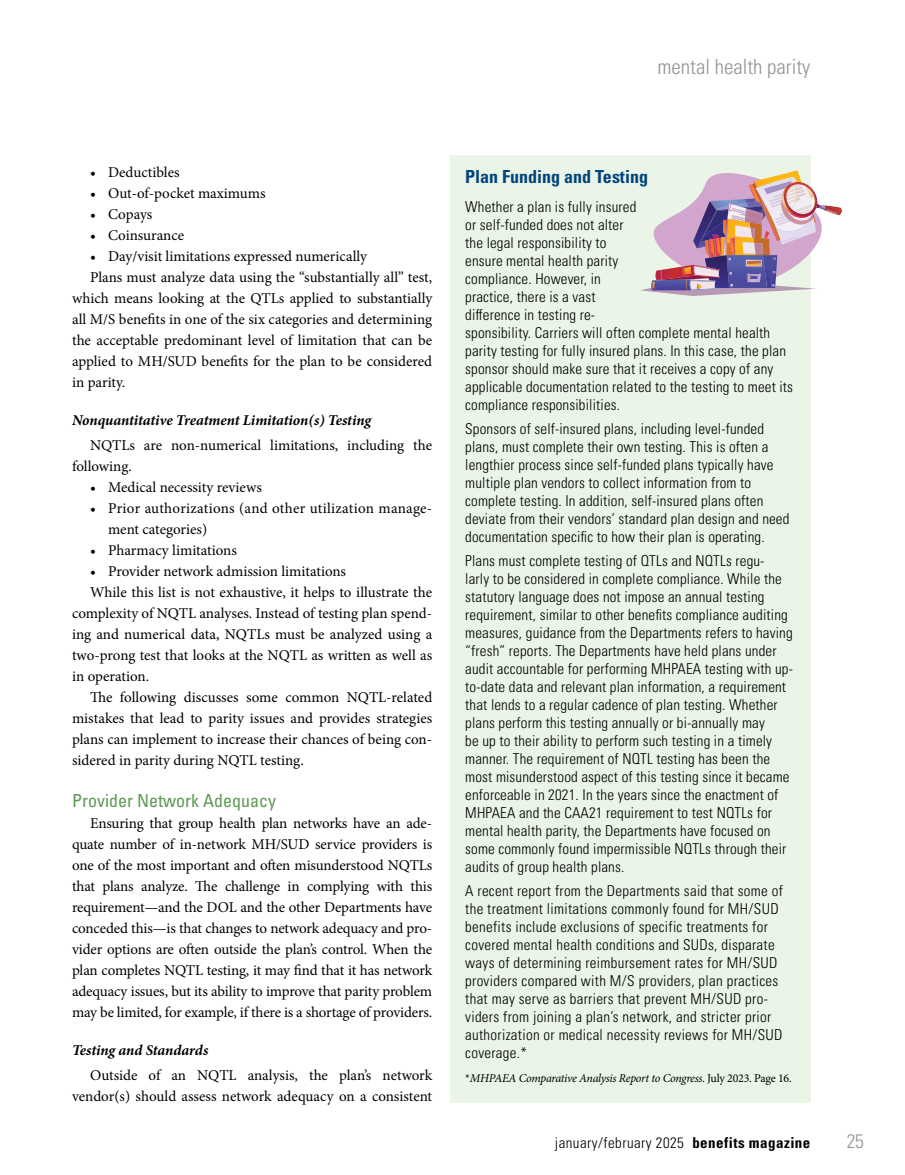
<style>
.page{position:relative;width:905px;height:1175px;background:#fff}
.page>*{position:absolute;margin:0;border:0;box-sizing:border-box;transform-origin:0 0}
.t1{font:300 condensed 21px "Univers LT Pro";color:#939598}
.t2{font:300 condensed 19.5px "Univers LT Pro";color:#939598}
.t3{font:condensed 18px "Univers LT Pro";color:#5f9a54}
.t4{font:700 condensed 18px "Univers LT Pro";color:#00447c}
.t5{font:300 condensed 15px/18px "Univers LT Pro";letter-spacing:.01em;color:#000}
.t6{font:15px/21px "Minion Pro";color:#000}
.t7{font:italic 700 15px "Minion Pro";letter-spacing:-.005em;color:#000}
.t8{font:300 condensed 15px "Univers LT Pro";letter-spacing:.03em;color:#000}
.t9{font:italic 12px "Minion Pro";letter-spacing:-.03em;color:#000}
.s1{font-style:normal}
.s2{font-weight:700}
</style>
<div class="page">
<div style="left:450px;top:155px;width:360px;height:947px;background:#eaf5e8"></div>
<img style="left:640px;top:170px;width:201px;height:126px">
<h1 class="t1" style="left:657px;top:52px;width:154px">mental health parity</h1>
<p class="t6" style="left:90px;top:162px;width:91px">• Deductibles</p>
<p class="t6" style="left:90px;top:183px;width:177px">• Out-of-pocket maximums</p>
<p class="t6" style="left:90px;top:204px;width:64px">• Copays</p>
<p class="t6" style="left:90px;top:225px;width:96px">• Coinsurance</p>
<p class="t6" style="left:90px;top:246px;width:278px">• Day/visit limitations expressed numerically</p>
<p class="t6" style="left:90px;top:267px;width:344px">Plans must analyze data using the “substantially all” test,</p>
<p class="t6" style="left:72px;top:288px;width:362px">which means looking at the QTLs applied to substantially</p>
<p class="t6" style="left:72px;top:309px;width:362px">all M/S benefits in one of the six categories and determining</p>
<p class="t6" style="left:72px;top:330px;width:361px">the acceptable predominant level of limitation that can be</p>
<p class="t6" style="left:72px;top:351px;width:361px">applied to MH/SUD benefits for the plan to be considered</p>
<p class="t6" style="left:72px;top:372px;width:55px">in parity.</p>
<p class="t7" style="left:72px;top:409px;width:300px">Nonquantitative Treatment Limitation(s) Testing</p>
<p class="t6" style="left:72px;top:435px;width:362px;text-indent:18px">NQTLs are non-numerical limitations, including the following.</p>
<p class="t6" style="left:90px;top:477px;width:173px">• Medical necessity reviews</p>
<p class="t6" style="left:108px;top:498px;width:326px;text-indent:-18px">• Prior authorizations (and other utilization manage&shy;ment categories)</p>
<p class="t6" style="left:90px;top:540px;width:148px">• Pharmacy limitations</p>
<p class="t6" style="left:90px;top:561px;width:257px">• Provider network admission limitations</p>
<p class="t6" style="left:90px;top:582px;width:344px">While this list is not exhaustive, it helps to illustrate the</p>
<p class="t6" style="left:72px;top:603px;width:361px">complexity of NQTL analyses. Instead of testing plan spend-</p>
<p class="t6" style="left:72px;top:624px;width:362px">ing and numerical data, NQTLs must be analyzed using a</p>
<p class="t6" style="left:72px;top:645px;width:362px">two-prong test that looks at the NQTL as written as well as</p>
<p class="t6" style="left:72px;top:666px;width:79px">in operation.</p>
<p class="t6" style="left:90px;top:687px;width:344px">The following discusses some common NQTL-related</p>
<p class="t6" style="left:72px;top:708px;width:362px">mistakes that lead to parity issues and provides strategies</p>
<p class="t6" style="left:72px;top:729px;width:361px">plans can implement to increase their chances of being con-</p>
<p class="t6" style="left:72px;top:750px;width:233px">sidered in parity during NQTL testing.</p>
<p class="t3" style="left:72px;top:789px;width:205px">Provider Network Adequacy</p>
<p class="t6" style="left:72px;top:813px;width:362px;text-align:justify;text-indent:18px">Ensuring that group health plan networks have an ade&shy;quate number of in-network MH/SUD service providers is one of the most important and often misunderstood NQTLs that plans analyze. The challenge in complying with this requirement—and the DOL and the other Departments have conceded this—is that changes to network adequacy and pro&shy;vider options are often outside the plan’s control. When the plan completes NQTL testing, it may find that it has network adequacy issues, but its ability to improve that parity problem may be limited, for example, if there is a shortage of providers.</p>
<p class="t7" style="left:72px;top:1039px;width:138px">Testing and Standards</p>
<p class="t6" style="left:72px;top:1065px;width:362px;text-align:right">Outside of an NQTL analysis, the plan’s network vendor(s) should assess network adequacy on a consistent</p>
<p class="t4" style="left:465px;top:166px;width:184px">Plan Funding and Testing</p>
<p class="t5" style="left:465px;top:197px;width:329px">Whether a plan is fully insured<br>or self-funded does not alter<br>the legal responsibility to<br>ensure mental health parity<br>compliance. However, in<br>practice, there is a vast<br>difference in testing re-<br>sponsibility. Carriers will often complete mental health parity testing for fully insured plans. In this case, the plan sponsor should make sure that it receives a copy of any applicable documentation related to the testing to meet its compliance responsibilities.</p>
<p class="t5" style="left:465px;top:419px;width:326px">Sponsors of self-insured plans, including level-funded plans, must complete their own testing. This is often a lengthier process since self-funded plans typically have multiple plan vendors to collect information from to complete testing. In addition, self-insured plans often deviate from their vendors’ standard plan design and need documentation specific to how their plan is operating.</p>
<p class="t5" style="left:465px;top:551px;width:329px">Plans must complete testing of QTLs and NQTLs regu-<br>larly to be considered in complete compliance. While the statutory language does not impose an annual testing requirement, similar to other benefits compliance auditing measures, guidance from the Departments refers to having “fresh” reports. The Departments have held plans under audit accountable for performing MHPAEA testing with up&shy;to-date data and relevant plan information, a requirement that lends to a regular cadence of plan testing. Whether plans perform this testing annually or bi-annually may<br>be up to their ability to perform such testing in a timely manner. The requirement of NQTL testing has been the most misunderstood aspect of this testing since it became enforceable in 2021. In the years since the enactment of MHPAEA and the CAA21 requirement to test NQTLs for mental health parity, the Departments have focused on some commonly found impermissible NQTLs through their audits of group health plans.</p>
<p class="t5" style="left:465px;top:881px;width:319px">A recent report from the Departments said that some of the treatment limitations commonly found for MH/SUD benefits include exclusions of specific treatments for covered mental health conditions and SUDs, disparate ways of determining reimbursement rates for MH/SUD providers compared with M/S providers, plan practices that may serve as barriers that prevent MH/SUD pro&shy;viders from joining a plan’s network, and stricter prior authorization or medical necessity reviews for MH/SUD coverage.*</p>
<p class="t9" style="left:465px;top:1070px;width:328px"><span class="s1">*</span>MHPAEA Comparative Analysis Report to Congress<span class="s1">. July 2023. Page 16.</span></p>
<p class="t8" style="left:555px;top:1132px;width:257px">january/february 2025 <span class="s2">benefits magazine</span></p>
<h2 class="t2" style="left:846px;top:1128px;width:19px">25</h2>
</div>
